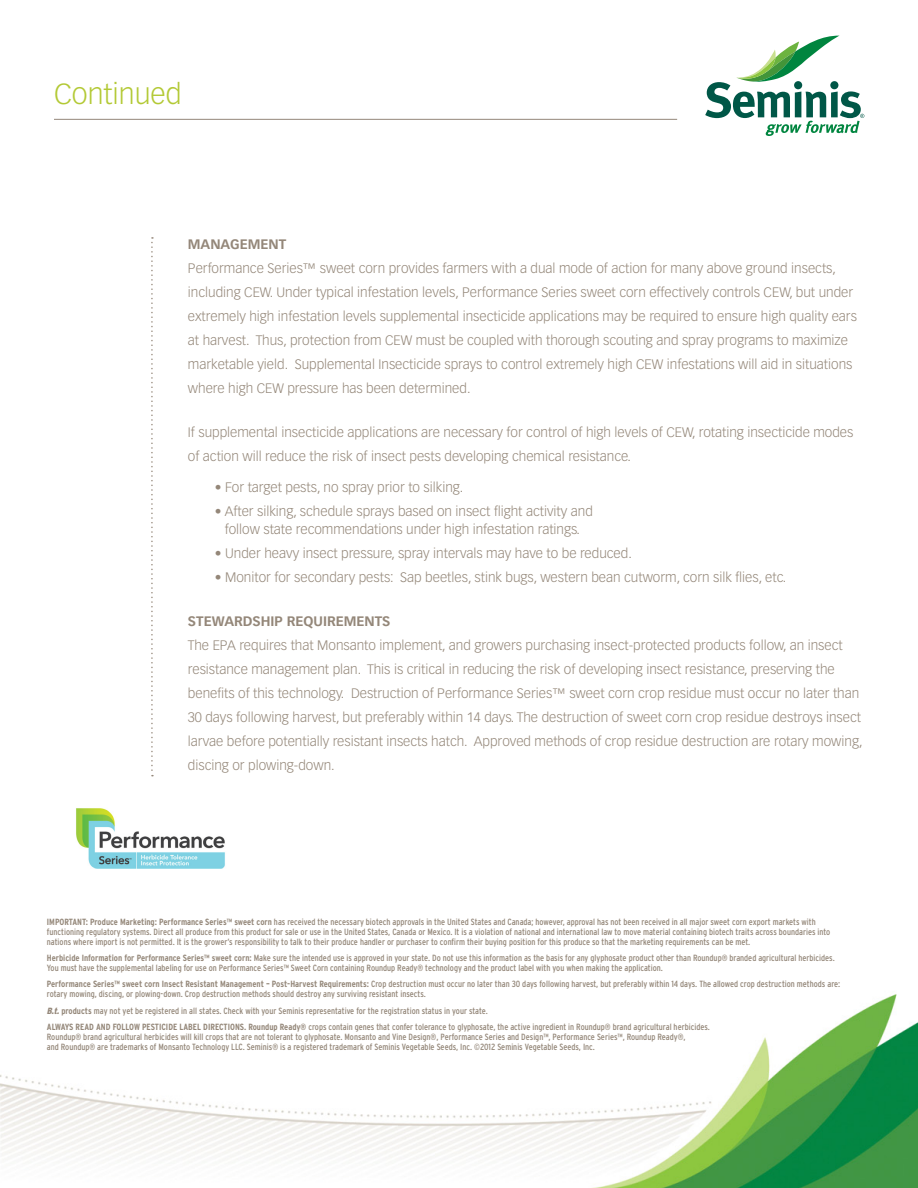
<style>
.page{position:relative;width:918px;height:1188px;background:#fff}
.page>*{position:absolute;margin:0;border:0;box-sizing:border-box;transform-origin:0 0}
.t1{font:300 28.5px "Vectora LT Std";color:#b3c935}
.t2{font:300 13.5px/24px "Vectora LT Std";color:#948779}
.t3{font:700 13.5px "Vectora LT Std";color:#948779}
.t4{font:condensed 9px/9.8px "Interstate";color:#948779}
.s1{font-weight:700}
.s2{font-weight:900;font-style:italic}
</style>
<div class="page">
<img style="left:76px;top:808px;width:149px;height:61px">
<img style="left:0;top:994px;width:918px;height:194px">
<hr style="left:54px;top:119px;width:623px;height:1px;background:#948779">
<svg style="left:705px;top:36px;width:159px;height:100px"></svg>
<svg style="left:151px;top:237px;width:2px;height:539px"></svg>
<h1 class="t1" style="left:54px;top:78px;width:129px">Continued</h1>
<h2 class="t3" style="left:188px;top:236px;width:100px">MANAGEMENT</h2>
<p class="t2" style="left:188px;top:257px;width:671px">Performance Series™ sweet corn provides farmers with a dual mode of action for many above ground insects, including CEW. Under typical infestation levels, Performance Series sweet corn effectively controls CEW, but under extremely high infestation levels supplemental insecticide applications may be required to ensure high quality ears at harvest. Thus, protection from CEW must be coupled with thorough scouting and spray programs to maximize marketable yield. Supplemental Insecticide sprays to control extremely high CEW infestations will aid in situations where high CEW pressure has been determined.</p>
<h2 class="t2" style="left:188px;top:421px;width:667px">If supplemental insecticide applications are necessary for control of high levels of CEW, rotating insecticide modes of action will reduce the risk of insect pests developing chemical resistance.</h2>
<h2 class="t2" style="left:215px;top:476px;width:250px">• For target pests, no spray prior to silking.</h2>
<h2 class="t2" style="left:215px;top:503px;width:379px;line-height:18px;text-align:center">• After silking, schedule sprays based on insect flight activity and follow state recommendations under high infestation ratings.</h2>
<h2 class="t2" style="left:215px;top:542px;width:419px">• Under heavy insect pressure, spray intervals may have to be reduced.</h2>
<h2 class="t2" style="left:215px;top:566px;width:573px">• Monitor for secondary pests: Sap beetles, stink bugs, western bean cutworm, corn silk flies, etc.</h2>
<h2 class="t3" style="left:188px;top:613px;width:204px">STEWARDSHIP REQUIREMENTS</h2>
<p class="t2" style="left:188px;top:634px;width:676px">The EPA requires that Monsanto implement, and growers purchasing insect-protected products follow, an insect resistance management plan. This is critical in reducing the risk of developing insect resistance, preserving the benefits of this technology. Destruction of Performance Series™ sweet corn crop residue must occur no later than 30 days following harvest, but preferably within 14 days. The destruction of sweet corn crop residue destroys insect larvae before potentially resistant insects hatch. Approved methods of crop residue destruction are rotary mowing, discing or plowing-down.</p>
<p class="t4" style="left:47px;top:917px;width:785px"><span class="s1">IMPORTANT: Produce Marketing: Performance Series™ sweet corn</span> has received the necessary biotech approvals in the United States and Canada; however, approval has not been received in all major sweet corn export markets with functioning regulatory systems. Direct all produce from this product for sale or use in the United States, Canada or Mexico. It is a violation of national and international law to move material containing biotech traits across boundaries into nations where import is not permitted. It is the grower’s responsibility to talk to their produce handler or purchaser to confirm their buying position for this produce so that the marketing requirements can be met.</p>
<p class="t4" style="left:47px;top:953px;width:789px"><span class="s1">Herbicide Information for Performance Series™ sweet corn:</span> Make sure the intended use is approved in your state. Do not use this information as the basis for any glyphosate product other than Roundup® branded agricultural herbicides.<br>You must have the supplemental labeling for use on Performance Series™ Sweet Corn containing Roundup Ready® technology and the product label with you when making the application.</p>
<p class="t4" style="left:47px;top:979px;width:795px"><span class="s1">Performance Series™ sweet corn Insect Resistant Management – Post-Harvest Requirements:</span> Crop destruction must occur no later than 30 days following harvest, but preferably within 14 days. The allowed crop destruction methods are: rotary mowing, discing, or plowing-down. Crop destruction methods should destroy any surviving resistant insects.</p>
<p class="t4" style="left:47px;top:1002px;width:665px;line-height:16.5px"><span class="s2">B.t.</span> <span class="s1">products</span> may not yet be registered in all states. Check with your Seminis representative for the registration status in your state.<br><span class="s1">ALWAYS READ AND FOLLOW PESTICIDE LABEL DIRECTIONS. Roundup Ready®</span> crops contain genes that confer tolerance to glyphosate, the active ingredient in Roundup® brand agricultural herbicides.</p>
<p class="t4" style="left:47px;top:1032px;width:640px">Roundup® brand agricultural herbicides will kill crops that are not tolerant to glyphosate. Monsanto and Vine Design®, Performance Series and Design™, Performance Series™, Roundup Ready®, and Roundup® are trademarks of Monsanto Technology LLC. Seminis® is a registered trademark of Seminis Vegetable Seeds, Inc. ©2012 Seminis Vegetable Seeds, Inc.</p>
</div>
